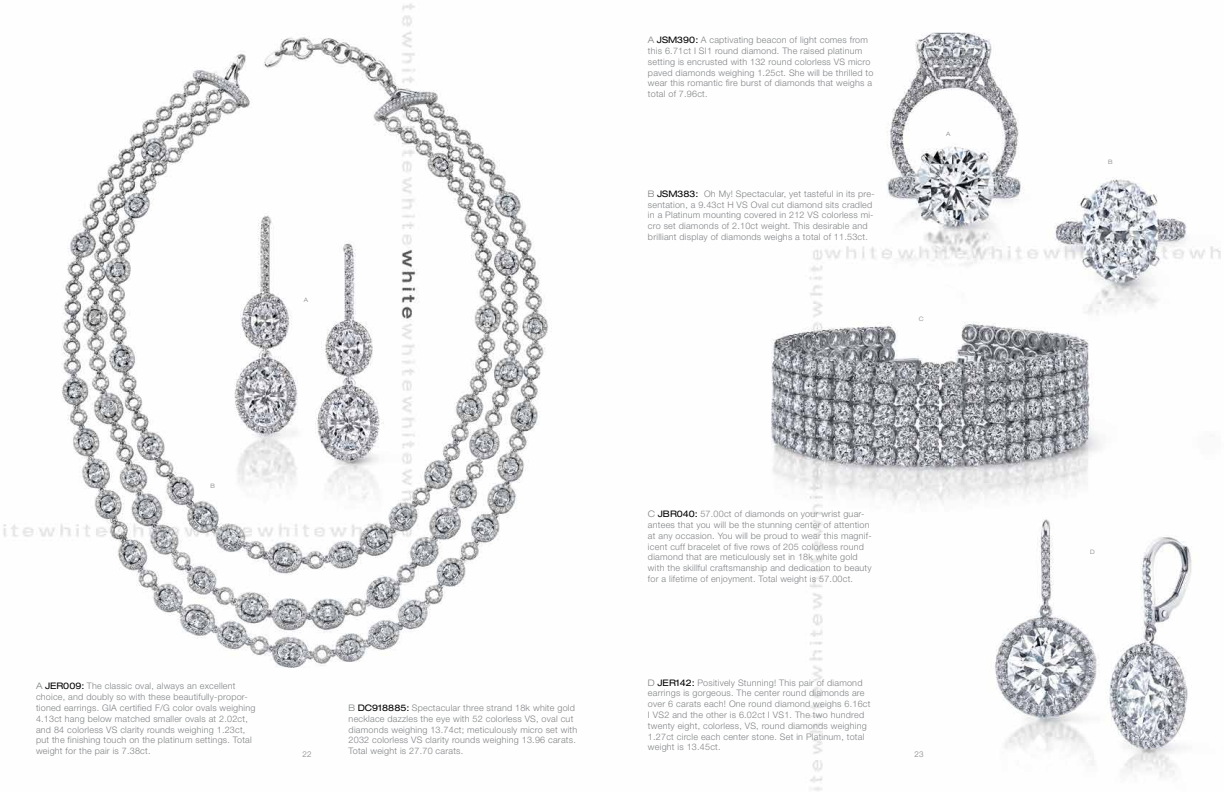
<style>
.page{position:relative;width:1224px;height:792px;background:#fff}
.page>*{position:absolute;margin:0;border:0;box-sizing:border-box;transform-origin:0 0}
.t1{font:300 9px/10.8px "Helvetica Neue";letter-spacing:.025em;color:#808285}
.t2{font:300 8px "Helvetica Neue";color:#808285}
.t3{font:300 expanded 6px "Helvetica Neue";color:#808285}
.s1{font-stretch:expanded}
.s2{font-weight:400;font-stretch:expanded;color:#000}
</style>
<div class="page">
<img style="left:3px;top:4px;width:1218px;height:787px">
<p class="t3" style="left:304px;top:296px;width:6px">A</p>
<p class="t1" style="left:648px;top:34px;width:227px"><span class="s1">A</span> <span class="s2">JSM390:</span> A captivating beacon of light comes from this 6.71ct I SI1 round diamond. The raised platinum setting is encrusted with 132 round colorless VS micro paved diamonds weighing 1.25ct. She will be thrilled to wear this romantic fire burst of diamonds that weighs a total of 7.96ct.</p>
<p class="t1" style="left:648px;top:188px;width:228px"><span class="s1">B</span> <span class="s2">JSM383:</span> Oh My! Spectacular, yet tasteful in its pre&shy;sentation, a 9.43ct H VS Oval cut diamond sits cradled in a Platinum mounting covered in 212 VS colorless mi&shy;cro set diamonds of 2.10ct weight. This desirable and brilliant display of diamonds weighs a total of 11.53ct.</p>
<p class="t3" style="left:946px;top:130px;width:6px">A</p>
<p class="t3" style="left:919px;top:316px;width:6px">C</p>
<p class="t3" style="left:211px;top:482px;width:6px">B</p>
<p class="t1" style="left:36px;top:680px;width:221px"><span class="s1">A</span> <span class="s2">JER009:</span> The classic oval, always an excellent choice, and doubly so with these beautifully-propor&shy;tioned earrings. GIA certified F/G color ovals weighing 4.13ct hang below matched smaller ovals at 2.02ct, and 84 colorless VS clarity rounds weighing 1.23ct, put the finishing touch on the platinum settings. Total weight for the pair is 7.38ct.</p>
<p class="t1" style="left:648px;top:508px;width:225px"><span class="s1">C</span> <span class="s2">JBR040:</span> 57.00ct of diamonds on your wrist guar&shy;antees that you will be the stunning center of attention at any occasion. You will be proud to wear this magnif&shy;icent cuff bracelet of five rows of 205 colorless round diamond that are meticulously set in 18k white gold with the skillful craftsmanship and dedication to beauty for a lifetime of enjoyment. Total weight is 57.00ct.</p>
<p class="t1" style="left:648px;top:677px;width:224px"><span class="s1">D</span> <span class="s2">JER142:</span> Positively Stunning! This pair of diamond earrings is gorgeous. The center round diamonds are over 6 carats each! One round diamond weighs 6.16ct I VS2 and the other is 6.02ct I VS1. The two hundred twenty eight, colorless, VS, round diamonds weighing 1.27ct circle each center stone. Set in Platinum, total weight is 13.45ct.</p>
<p class="t1" style="left:349px;top:702px;width:230px"><span class="s1">B</span> <span class="s2">DC918885:</span> Spectacular three strand 18k white gold necklace dazzles the eye with 52 colorless VS, oval cut diamonds weighing 13.74ct; meticulously micro set with 2032 colorless VS clarity rounds weighing 13.96 carats.<br>Total weight is 27.70 carats.</p>
<p class="t2" style="left:303px;top:749px;width:10px">22</p>
<p class="t2" style="left:915px;top:749px;width:10px">23</p>
<p class="t3" style="left:1108px;top:158px;width:6px">B</p>
<p class="t3" style="left:1090px;top:548px;width:6px">D</p>
</div>
